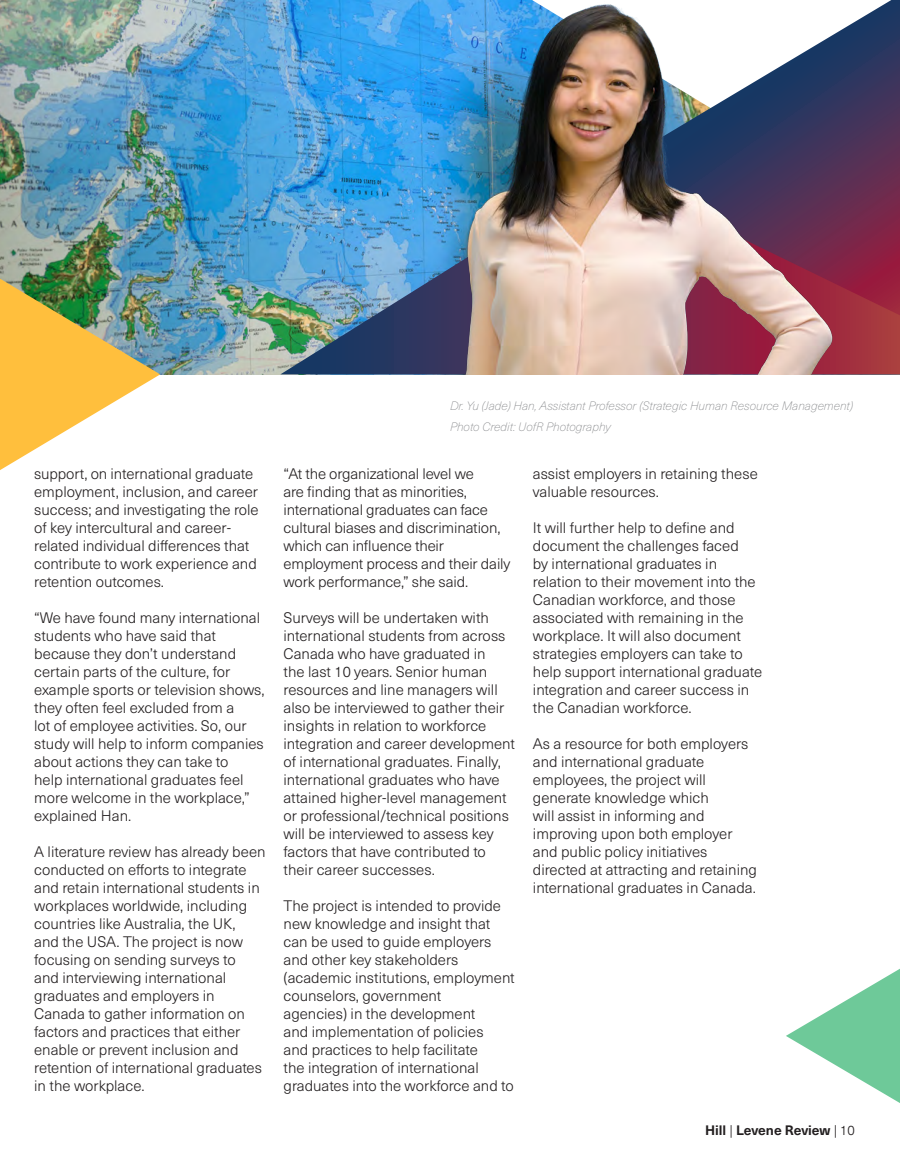
<style>
.page{position:relative;width:900px;height:1170px;background:#fff}
.page>*{position:absolute;margin:0;border:0;box-sizing:border-box;transform-origin:0 0}
._3_Column_Body{font:300 15px/18px "Neue Haas Unica W1 G";color:#231f20}
.t1{font:700 13.5px "Neue Haas Unica W1 G";color:#231f20}
.Small_Italic{font:italic 100 12px "Neue Haas Unica W1 G";color:#808285}
.s1{font-weight:300}
</style>
<div class="page">
<img style="left:0;top:0;width:604px;height:374px">
<img style="left:0;top:273px;width:160px;height:197px">
<svg style="left:786px;top:968px;width:114px;height:135px"></svg>
<img style="left:495px;top:0;width:109px;height:109px">
<svg style="left:604px;top:0;width:296px;height:171px"></svg>
<img style="left:280px;top:171px;width:620px;height:203px">
<p class="_3_Column_Body" style="left:34px;top:464px;width:226px">support, on international graduate employment, inclusion, and career success; and investigating the role of key intercultural and career&shy;related individual differences that contribute to work experience and retention outcomes.</p>
<p class="_3_Column_Body" style="left:34px;top:608px;width:232px">“We have found many international students who have said that because they don’t understand certain parts of the culture, for example sports or television shows, they often feel excluded from a<br>lot of employee activities. So, our study will help to inform companies about actions they can take to<br>help international graduates feel more welcome in the workplace,” explained Han.</p>
<p class="_3_Column_Body" style="left:34px;top:842px;width:233px">A literature review has already been conducted on efforts to integrate and retain international students in workplaces worldwide, including countries like Australia, the UK,<br>and the USA. The project is now focusing on sending surveys to<br>and interviewing international graduates and employers in<br>Canada to gather information on factors and practices that either enable or prevent inclusion and retention of international graduates in the workplace.</p>
<p class="Small_Italic" style="left:450px;top:397px;width:405px">Dr. Yu (Jade) Han, Assistant Professor (Strategic Human Resource Management)</p>
<p class="Small_Italic" style="left:450px;top:418px;width:162px">Photo Credit: UofR Photography</p>
<p class="_3_Column_Body" style="left:284px;top:464px;width:228px">“At the organizational level we<br>are finding that as minorities, international graduates can face cultural biases and discrimination, which can influence their employment process and their daily work performance,” she said.</p>
<p class="_3_Column_Body" style="left:284px;top:608px;width:233px">Surveys will be undertaken with international students from across Canada who have graduated in<br>the last 10 years. Senior human resources and line managers will also be interviewed to gather their insights in relation to workforce integration and career development of international graduates. Finally, international graduates who have attained higher-level management or professional/technical positions will be interviewed to assess key factors that have contributed to their career successes.</p>
<p class="_3_Column_Body" style="left:284px;top:896px;width:233px">The project is intended to provide new knowledge and insight that can be used to guide employers and other key stakeholders (academic institutions, employment counselors, government<br>agencies) in the development<br>and implementation of policies<br>and practices to help facilitate<br>the integration of international graduates into the workforce and to</p>
<p class="_3_Column_Body" style="left:533px;top:464px;width:226px">assist employers in retaining these valuable resources.</p>
<p class="_3_Column_Body" style="left:533px;top:518px;width:231px">It will further help to define and document the challenges faced<br>by international graduates in relation to their movement into the<br>Canadian workforce, and those associated with remaining in the workplace. It will also document strategies employers can take to help support international graduate integration and career success in the Canadian workforce.</p>
<p class="_3_Column_Body" style="left:533px;top:734px;width:226px">As a resource for both employers and international graduate employees, the project will generate knowledge which<br>will assist in informing and improving upon both employer and public policy initiatives directed at attracting and retaining international graduates in Canada.</p>
<p class="t1" style="left:705px;top:1120px;width:151px">Hill <span class="s1">|</span> Levene Review <span class="s1">| 10</span></p>
</div>
